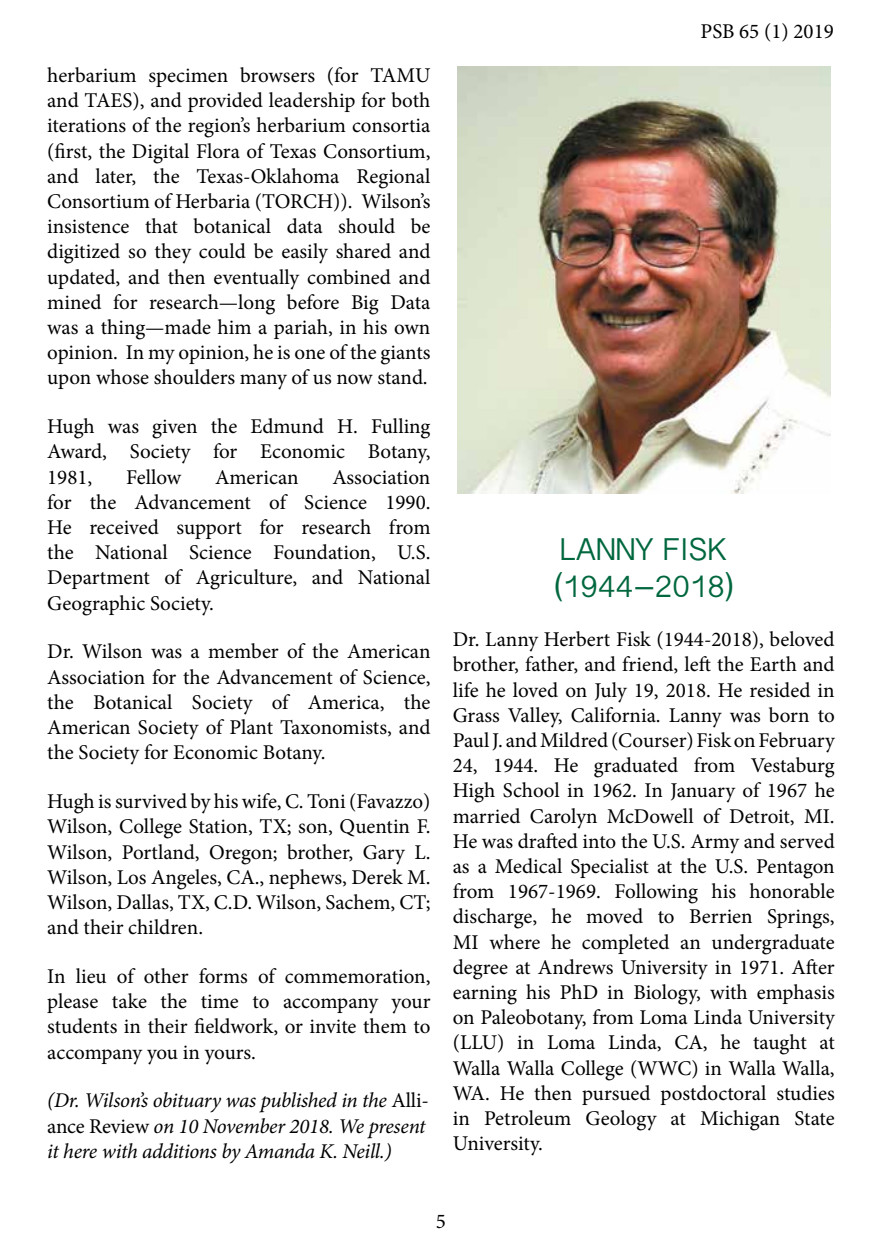
<style>
.page{position:relative;width:882px;height:1260px;background:#fff}
.page>*{position:absolute;margin:0;border:0;box-sizing:border-box;transform-origin:0 0}
.t1{font:31.5px/37.8px "Myanmar Sangam MN";color:#00673e}
.t2{font:21px/25.2px "Minion Pro";color:#000;text-align:justify}
.t3{font:italic 21px/25.2px "Minion Pro";letter-spacing:-.02em;color:#000}
.s1{font-style:normal}
</style>
<div class="page">
<img style="left:457px;top:67px;width:373px;height:426px">
<p class="t2" style="left:47px;top:63px;width:385px">herbarium specimen browsers (for TAMU and TAES), and provided leadership for both iterations of the region’s herbarium consortia (first, the Digital Flora of Texas Consortium, and later, the Texas-Oklahoma Regional Consortium of Herbaria (TORCH)). Wilson’s insistence that botanical data should be digitized so they could be easily shared and updated, and then eventually combined and mined for research—long before Big Data was a thing—made him a pariah, in his own opinion. In my opinion, he is one of the giants upon whose shoulders many of us now stand.</p>
<p class="t2" style="left:47px;top:414px;width:385px">Hugh was given the Edmund H. Fulling Award, Society for Economic Botany, 1981,</p>
<p class="t2" style="left:126px;top:464px;width:57px">Fellow</p>
<p class="t2" style="left:215px;top:464px;width:85px">American</p>
<p class="t2" style="left:47px;top:464px;width:385px;text-indent:285px">Association for the Advancement of Science 1990.<br>He received support for research from the National Science Foundation, U.S.<br>Department of Agriculture, and National Geographic Society.</p>
<p class="t2" style="left:47px;top:639px;width:385px">Dr. Wilson was a member of the American Association for the Advancement of Science, the Botanical Society of America, the American Society of Plant Taxonomists, and the Society for Economic Botany.</p>
<p class="t2" style="left:47px;top:789px;width:385px">Hugh is survived by his wife, C. Toni (Favazzo)<br>Wilson, College Station, TX; son, Quentin F.<br>Wilson, Portland, Oregon; brother, Gary L.<br>Wilson, Los Angeles, CA., nephews, Derek M.<br>Wilson, Dallas, TX, C.D. Wilson, Sachem, CT; and their children.</p>
<p class="t2" style="left:47px;top:964px;width:385px">In lieu of other forms of commemoration, please take the time to accompany your students in their fieldwork, or invite them to accompany you in yours.</p>
<p class="t3" style="left:47px;top:1088px;width:383px">(Dr. Wilson’s obituary was published in the <span class="s1">Alli&shy;ance Review</span> on 10 November 2018. We present it here with additions by Amanda K. Neill.)</p>
<p class="t2" style="left:701px;top:19px;width:135px">PSB 65 (1) 2019</p>
<h1 class="t1" style="left:554px;top:530px;width:181px">LANNY FISK (1944–2018)</h1>
<p class="t2" style="left:453px;top:627px;width:383px">Dr. Lanny Herbert Fisk (1944-2018), beloved brother, father, and friend, left the Earth and life he loved on July 19, 2018. He resided in Grass Valley, California. Lanny was born to Paul J. and Mildred (Courser) Fisk on February 24, 1944. He graduated from Vestaburg High School in 1962. In January of 1967 he married Carolyn McDowell of Detroit, MI.<br>He was drafted into the U.S. Army and served as a Medical Specialist at the U.S. Pentagon from 1967-1969. Following his honorable discharge, he moved to Berrien Springs, MI where he completed an undergraduate degree at Andrews University in 1971. After earning his PhD in Biology, with emphasis on Paleobotany, from Loma Linda University (LLU) in Loma Linda, CA, he taught at Walla Walla College (WWC) in Walla Walla, WA. He then pursued postdoctoral studies in Petroleum Geology at Michigan State University.</p>
<p class="t2" style="left:436px;top:1209px;width:12px">5</p>
</div>
